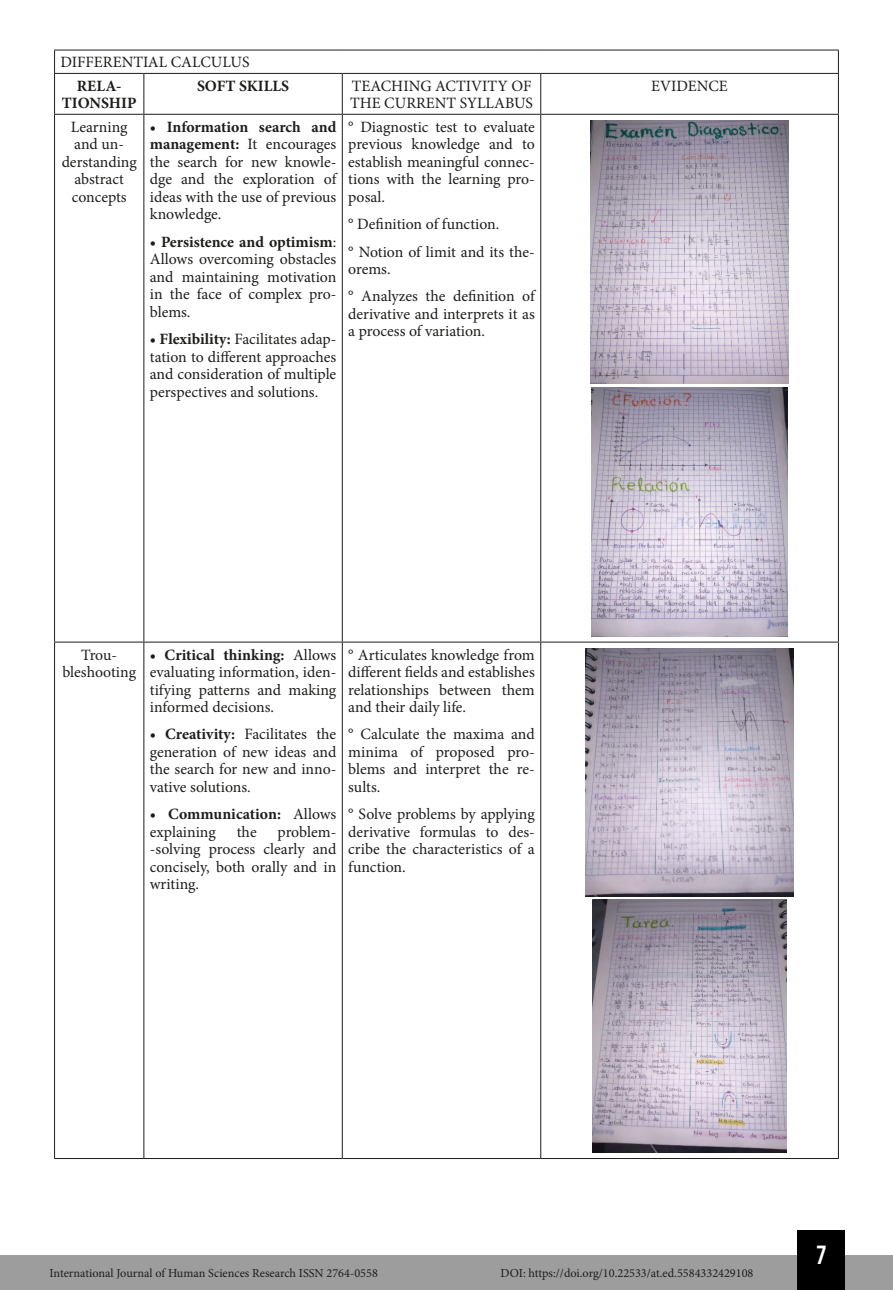
<style>
.page{position:relative;width:893px;height:1290px;background:#fff}
.page>*{position:absolute;margin:0;border:0;box-sizing:border-box;transform-origin:0 0}
.t1{font:26.25px "Bebas Kai";color:#fff}
.Tabela{font:15.75px/17.5px "Minion Pro";color:#1d1d1b;text-align:justify}
.Tabela-2{font:700 15.75px/17.5px "Minion Pro";color:#1d1d1b;text-align:center}
.t2{font:12.25px "Minion Pro";color:#1d1d1b}
.s1{font-weight:700}
</style>
<div class="page">
<div style="left:0;top:1255px;width:893px;height:35px;background:#9d9d9d"></div>
<div style="left:797px;top:1230px;width:48px;height:60px;background:#000"></div>
<hr style="left:54px;top:50px;width:90px;height:1px;background:#1d1d1b">
<svg style="left:54px;top:50px;width:1px;height:23px"></svg>
<hr style="left:144px;top:50px;width:198px;height:1px;background:#1d1d1b">
<hr style="left:342px;top:50px;width:199px;height:1px;background:#1d1d1b">
<hr style="left:541px;top:50px;width:298px;height:1px;background:#1d1d1b">
<svg style="left:838px;top:50px;width:1px;height:23px"></svg>
<hr style="left:540px;top:115px;width:1px;height:527px;background:#1d1d1b">
<hr style="left:838px;top:115px;width:1px;height:527px;background:#1d1d1b">
<hr style="left:541px;top:642px;width:298px;height:1px;background:#1d1d1b">
<hr style="left:838px;top:642px;width:1px;height:516px;background:#1d1d1b">
<hr style="left:541px;top:1158px;width:298px;height:1px;background:#1d1d1b">
<hr style="left:54px;top:73px;width:90px;height:1px;background:#1d1d1b">
<hr style="left:144px;top:73px;width:198px;height:1px;background:#1d1d1b">
<hr style="left:342px;top:73px;width:199px;height:1px;background:#1d1d1b">
<hr style="left:541px;top:73px;width:298px;height:1px;background:#1d1d1b">
<hr style="left:54px;top:114px;width:90px;height:1px;background:#1d1d1b">
<hr style="left:144px;top:114px;width:198px;height:1px;background:#1d1d1b">
<hr style="left:342px;top:114px;width:199px;height:1px;background:#1d1d1b">
<hr style="left:541px;top:114px;width:298px;height:1px;background:#1d1d1b">
<hr style="left:54px;top:642px;width:90px;height:1px;background:#1d1d1b">
<hr style="left:144px;top:642px;width:198px;height:1px;background:#1d1d1b">
<hr style="left:342px;top:642px;width:199px;height:1px;background:#1d1d1b">
<hr style="left:54px;top:1158px;width:90px;height:1px;background:#1d1d1b">
<hr style="left:144px;top:1158px;width:198px;height:1px;background:#1d1d1b">
<hr style="left:342px;top:1158px;width:199px;height:1px;background:#1d1d1b">
<hr style="left:54px;top:74px;width:1px;height:40px;background:#1d1d1b">
<hr style="left:54px;top:115px;width:1px;height:527px;background:#1d1d1b">
<hr style="left:54px;top:642px;width:1px;height:516px;background:#1d1d1b">
<hr style="left:143px;top:74px;width:1px;height:40px;background:#1d1d1b">
<hr style="left:342px;top:74px;width:1px;height:40px;background:#1d1d1b">
<hr style="left:540px;top:74px;width:1px;height:40px;background:#1d1d1b">
<hr style="left:838px;top:74px;width:1px;height:40px;background:#1d1d1b">
<hr style="left:143px;top:115px;width:1px;height:527px;background:#1d1d1b">
<hr style="left:342px;top:115px;width:1px;height:527px;background:#1d1d1b">
<hr style="left:143px;top:642px;width:1px;height:516px;background:#1d1d1b">
<hr style="left:342px;top:642px;width:1px;height:516px;background:#1d1d1b">
<hr style="left:540px;top:642px;width:1px;height:516px;background:#1d1d1b">
<img style="left:591px;top:120px;width:197px;height:264px">
<img style="left:591px;top:387px;width:197px;height:249px">
<img style="left:586px;top:648px;width:207px;height:248px">
<img style="left:593px;top:900px;width:193px;height:252px">
<p class="Tabela" style="left:61px;top:54px;width:190px">DIFFERENTIAL CALCULUS</p>
<p class="Tabela-2" style="left:62px;top:77px;width:76px">RELA-<br>TIONSHIP</p>
<p class="Tabela-2" style="left:197px;top:77px;width:94px">SOFT SKILLS</p>
<p class="Tabela" style="left:350px;top:77px;width:185px">TEACHING ACTIVITY OF<br>THE CURRENT SYLLABUS</p>
<p class="Tabela" style="left:651px;top:77px;width:78px">EVIDENCE</p>
<p class="Tabela" style="left:62px;top:118px;width:77px;text-align:center">Learning and un&shy;derstanding abstract concepts</p>
<p class="Tabela" style="left:150px;top:118px;width:188px"><span class="s1">• Information search and management:</span> It encourages the search for new knowle&shy;dge and the exploration of ideas with the use of previous knowledge.</p>
<p class="Tabela" style="left:150px;top:233px;width:188px"><span class="s1">• Persistence and optimism</span>:<br>Allows overcoming obstacles and maintaining motivation in the face of complex pro&shy;blems.</p>
<p class="Tabela" style="left:150px;top:330px;width:188px"><span class="s1">• Flexibility:</span> Facilitates adap&shy;tation to different approaches and consideration of multiple perspectives and solutions.</p>
<p class="Tabela" style="left:348px;top:118px;width:188px">° Diagnostic test to evaluate previous knowledge and to establish meaningful connec&shy;tions with the learning pro&shy;posal.</p>
<p class="Tabela" style="left:348px;top:215px;width:153px">° Definition of function.</p>
<p class="Tabela" style="left:348px;top:243px;width:188px">° Notion of limit and its the&shy;orems.</p>
<p class="Tabela" style="left:348px;top:288px;width:188px">° Analyzes the definition of derivative and interprets it as a process of variation.</p>
<p class="Tabela" style="left:62px;top:646px;width:75px;text-align:center">Trou&shy;bleshooting</p>
<p class="Tabela" style="left:150px;top:646px;width:188px"><span class="s1">• Critical thinking:</span> Allows evaluating information, iden&shy;tifying patterns and making informed decisions.</p>
<p class="Tabela" style="left:150px;top:726px;width:188px"><span class="s1">• Creativity:</span> Facilitates the generation of new ideas and the search for new and inno&shy;vative solutions.</p>
<p class="Tabela" style="left:150px;top:806px;width:188px"><span class="s1">• Communication:</span> Allows explaining</p>
<p class="Tabela" style="left:150px;top:823px;width:188px;text-indent:128px">problem--solving process clearly and concisely, both orally and in writing.</p>
<p class="Tabela" style="left:237px;top:823px;width:21px">the</p>
<p class="Tabela" style="left:348px;top:646px;width:188px">° Articulates knowledge from different fields and establishes relationships between them and their daily life.</p>
<p class="Tabela" style="left:348px;top:726px;width:188px">° Calculate the maxima and minima of proposed pro&shy;blems and interpret the re&shy;sults.</p>
<p class="Tabela" style="left:348px;top:806px;width:188px">° Solve problems by applying derivative formulas to des&shy;cribe the characteristics of a function.</p>
<p class="t2" style="left:50px;top:1265px;width:330px">International Journal of Human Sciences Research ISSN 2764-0558</p>
<p class="t2" style="left:501px;top:1265px;width:254px">DOI: https://doi.org/10.22533/at.ed.5584332429108</p>
<h1 class="t1" style="left:817px;top:1241px;width:11px">7</h1>
</div>
